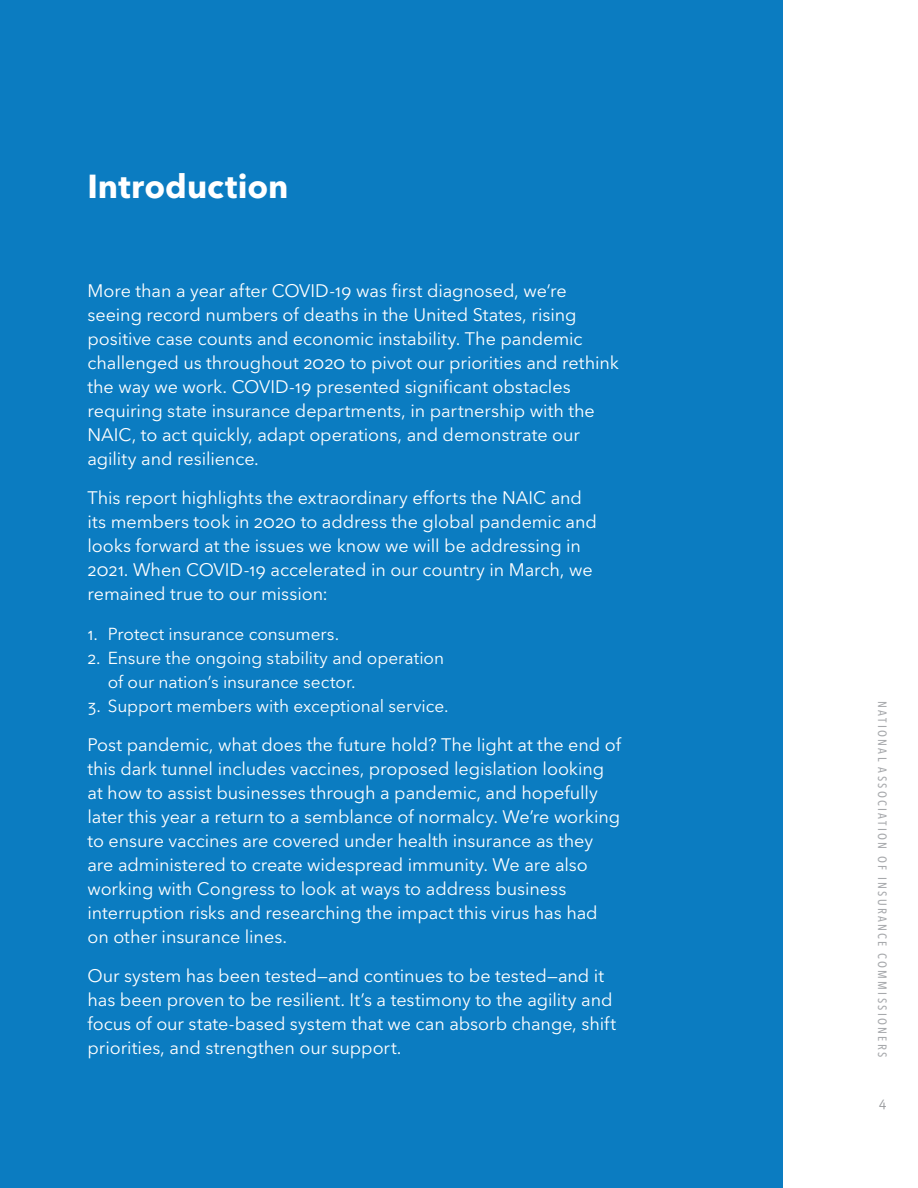
<style>
.page{position:relative;width:918px;height:1188px;background:#fff}
.page>*{position:absolute;margin:0;border:0;box-sizing:border-box;transform-origin:0 0}
.t1{font:700 33px "Avenir Next LT Pro";color:#fff}
.t2{font:18px/24px "Avenir Next LT Pro";letter-spacing:-.005em;color:#fff}
.t3{font:17.25px/24px "Avenir Next LT Pro";color:#fff}
.t4{font:13.5px "Avenir Next LT Pro";color:#939598}
.t5{font:500 condensed 12px "Avenir Next LT Pro";letter-spacing:.19em;color:#a7a9ac}
</style>
<div class="page">
<div style="left:0;top:0;width:783px;height:1188px;background:#0b7cc1"></div>
<h1 class="t1" style="left:87px;top:166px;width:203px">Introduction</h1>
<p class="t2" style="left:87px;top:279px;width:533px">More than a year after COVID-19 was first diagnosed, we’re seeing record numbers of deaths in the United States, rising positive case counts and economic instability. The pandemic challenged us throughout 2020 to pivot our priorities and rethink the way we work. COVID-19 presented significant obstacles requiring state insurance departments, in partnership with the NAIC, to act quickly, adapt operations, and demonstrate our agility and resilience.</p>
<p class="t2" style="left:87px;top:486px;width:511px">This report highlights the extraordinary efforts the NAIC and its members took in 2020 to address the global pandemic and looks forward at the issues we know we will be addressing in 2021. When COVID-19 accelerated in our country in March, we remained true to our mission:</p>
<p class="t3" style="left:87px;top:622px;width:253px">1. Protect insurance consumers.</p>
<p class="t3" style="left:108px;top:646px;width:338px;text-indent:-20px">2. Ensure the ongoing stability and operation of our nation’s insurance sector.</p>
<p class="t3" style="left:87px;top:694px;width:363px">3. Support members with exceptional service.</p>
<p class="t2" style="left:87px;top:733px;width:535px">Post pandemic, what does the future hold? The light at the end of this dark tunnel includes vaccines, proposed legislation looking at how to assist businesses through a pandemic, and hopefully later this year a return to a semblance of normalcy. We’re working to ensure vaccines are covered under health insurance as they are administered to create widespread immunity. We are also working with Congress to look at ways to address business interruption risks and researching the impact this virus has had on other insurance lines.</p>
<p class="t2" style="left:87px;top:964px;width:530px">Our system has been tested—and continues to be tested—and it has been proven to be resilient. It’s a testimony to the agility and focus of our state-based system that we can absorb change, shift priorities, and strengthen our support.</p>
<p class="t5" style="left:890px;top:701px;width:358px;rotate:90deg">NATIONAL ASSOCIATION OF INSURANCE COMMISSIONERS</p>
<p class="t4" style="left:879px;top:1094px;width:9px">4</p>
</div>
